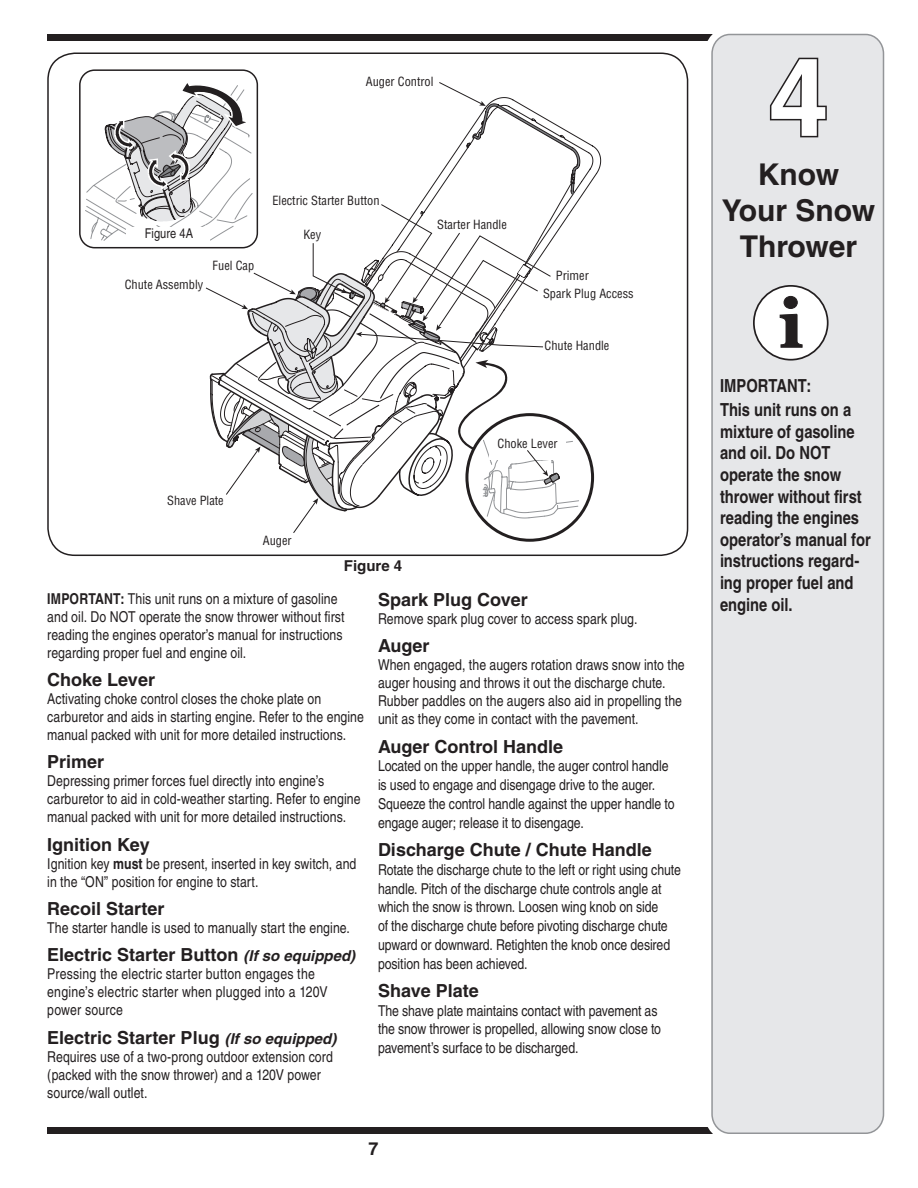
<style>
.page{position:relative;width:918px;height:1188px;background:#fff}
.page>*{position:absolute;margin:0;border:0;box-sizing:border-box;transform-origin:0 0}
.t1{font:700 108px "Helvetica";color:#fff}
.t2{font:700 30px/36px "Helvetica";color:#231f20;text-align:center}
.t3{font:700 18px "Helvetica";color:#231f20}
.t4{font:700 condensed 18px/21.6px "Helvetica";color:#231f20}
.t5{font:condensed 15px/18px "Helvetica";color:#231f20}
.t6{font:700 15px "Helvetica";color:#231f20}
.t7{font:condensed 13.5px "Helvetica";letter-spacing:.005em;color:#231f20}
.t8{font:condensed 12.3px "Helvetica";color:#231f20}
.s1{font-weight:700}
.s2{font-style:italic;font-size:15px}
</style>
<div class="page">
<div style="left:47px;top:1127px;width:761px;height:7px;background:#231f20"></div>
<div style="left:47px;top:34px;width:761px;height:7px;background:#231f20"></div>
<div style="left:705px;top:27px;width:186px;height:1114px;border:15px solid #fff;border-radius:18px"></div>
<div style="left:712px;top:34px;width:172px;height:1099px;background:#e6e7e9;border-radius:18px"></div>
<div style="left:711px;top:34px;width:173px;height:1100px;border:2px solid #939598;border-radius:18px"></div>
<svg style="left:769px;top:57px;width:58px;height:81px"></svg>
<div style="left:754px;top:286px;width:74px;height:74px;background:#fff;border-radius:50%"></div>
<div style="left:753px;top:285px;width:76px;height:76px;border:2px solid #231f20;border-radius:50%"></div>
<svg style="left:780px;top:296px;width:23px;height:52px"></svg>
<div style="left:79px;top:70px;width:179px;height:178px;border:2px solid #231f20;border-radius:15px"></div>
<svg style="left:84px;top:79px;width:497px;height:463px"></svg>
<p class="t8" style="left:366px;top:74px;width:69px">Auger Control</p>
<p class="t7" style="left:145px;top:226px;width:50px">Figure 4A</p>
<p class="t8" style="left:125px;top:277px;width:80px">Chute Assembly</p>
<p class="t8" style="left:213px;top:258px;width:43px">Fuel Cap</p>
<p class="t8" style="left:272px;top:193px;width:109px">Electric Starter Button</p>
<p class="t8" style="left:303px;top:227px;width:19px">Key</p>
<p class="t8" style="left:437px;top:217px;width:71px">Starter Handle</p>
<p class="t8" style="left:556px;top:267px;width:34px">Primer</p>
<p class="t8" style="left:543px;top:286px;width:92px">Spark Plug Access</p>
<p class="t8" style="left:544px;top:337px;width:66px">Chute Handle</p>
<h1 class="t1" style="left:769px;top:32px;width:62px">4</h1>
<h2 class="t2" style="left:722px;top:156px;width:155px">Know<br>Your Snow<br>Thrower</h2>
<p class="t4" style="left:720px;top:373px;width:133px;line-height:24.3px">IMPORTANT:<br>This unit runs on a</p>
<p class="t4" style="left:720px;top:420px;width:152px">mixture of gasoline and oil. Do NOT operate the snow thrower without first reading the engines operator’s manual for instructions regard&shy;ing proper fuel and</p>
<p class="t8" style="left:498px;top:436px;width:62px">Choke Lever</p>
<p class="t8" style="left:167px;top:493px;width:58px">Shave Plate</p>
<p class="t8" style="left:263px;top:532px;width:30px">Auger</p>
<p class="t6" style="left:344px;top:557px;width:60px">Figure 4</p>
<p class="t5" style="left:47px;top:589px;width:299px"><span class="s1">IMPORTANT:</span> This unit runs on a mixture of gasoline and oil. Do NOT operate the snow thrower without first reading the engines operator’s manual for instructions regarding proper fuel and engine oil.</p>
<p class="t3" style="left:47px;top:669px;width:109px">Choke Lever</p>
<p class="t5" style="left:47px;top:690px;width:318px">Activating choke control closes the choke plate on carburetor and aids in starting engine. Refer to the engine manual packed with unit for more detailed instructions.</p>
<p class="t3" style="left:47px;top:751px;width:59px">Primer</p>
<p class="t5" style="left:47px;top:772px;width:315px">Depressing primer forces fuel directly into engine’s carburetor to aid in cold-weather starting. Refer to engine manual packed with unit for more detailed instructions.</p>
<p class="t3" style="left:47px;top:833px;width:104px">Ignition Key</p>
<p class="t5" style="left:47px;top:854px;width:311px">Ignition key <span class="s1">must</span> be present, inserted in key switch, and in the “ON” position for engine to start.</p>
<p class="t3" style="left:47px;top:898px;width:119px">Recoil Starter</p>
<p class="t5" style="left:47px;top:919px;width:304px">The starter handle is used to manually start the engine.</p>
<p class="t3" style="left:47px;top:944px;width:310px">Electric Starter Button <span class="s2">(If so equipped)</span></p>
<p class="t5" style="left:47px;top:965px;width:282px">Pressing the electric starter button engages the engine’s electric starter when plugged into a 120V power source</p>
<p class="t3" style="left:47px;top:1026px;width:291px">Electric Starter Plug <span class="s2">(If so equipped)</span></p>
<p class="t5" style="left:47px;top:1048px;width:287px">Requires use of a two-prong outdoor extension cord (packed with the snow thrower) and a 120V power source/wall outlet.</p>
<p class="t3" style="left:378px;top:589px;width:151px">Spark Plug Cover</p>
<p class="t4" style="left:720px;top:593px;width:74px">engine oil.</p>
<p class="t5" style="left:378px;top:610px;width:261px">Remove spark plug cover to access spark plug.</p>
<p class="t3" style="left:378px;top:635px;width:53px">Auger</p>
<p class="t5" style="left:378px;top:656px;width:308px">When engaged, the augers rotation draws snow into the auger housing and throws it out the discharge chute.<br>Rubber paddles on the augers also aid in propelling the unit as they come in contact with the pavement.</p>
<p class="t3" style="left:378px;top:735px;width:187px">Auger Control Handle</p>
<p class="t5" style="left:378px;top:757px;width:298px;line-height:18.8px">Located on the upper handle, the auger control handle is used to engage and disengage drive to the auger.<br>Squeeze the control handle against the upper handle to engage auger; release it to disengage.</p>
<p class="t3" style="left:378px;top:839px;width:275px">Discharge Chute / Chute Handle</p>
<p class="t5" style="left:378px;top:860px;width:304px;line-height:18.8px">Rotate the discharge chute to the left or right using chute handle. Pitch of the discharge chute controls angle at which the snow is thrown. Loosen wing knob on side<br>of the discharge chute before pivoting discharge chute upward or downward. Retighten the knob once desired position has been achieved.</p>
<p class="t3" style="left:378px;top:980px;width:102px">Shave Plate</p>
<p class="t5" style="left:378px;top:1001px;width:285px;line-height:18.8px">The shave plate maintains contact with pavement as the snow thrower is propelled, allowing snow close to pavement’s surface to be discharged.</p>
</div>
